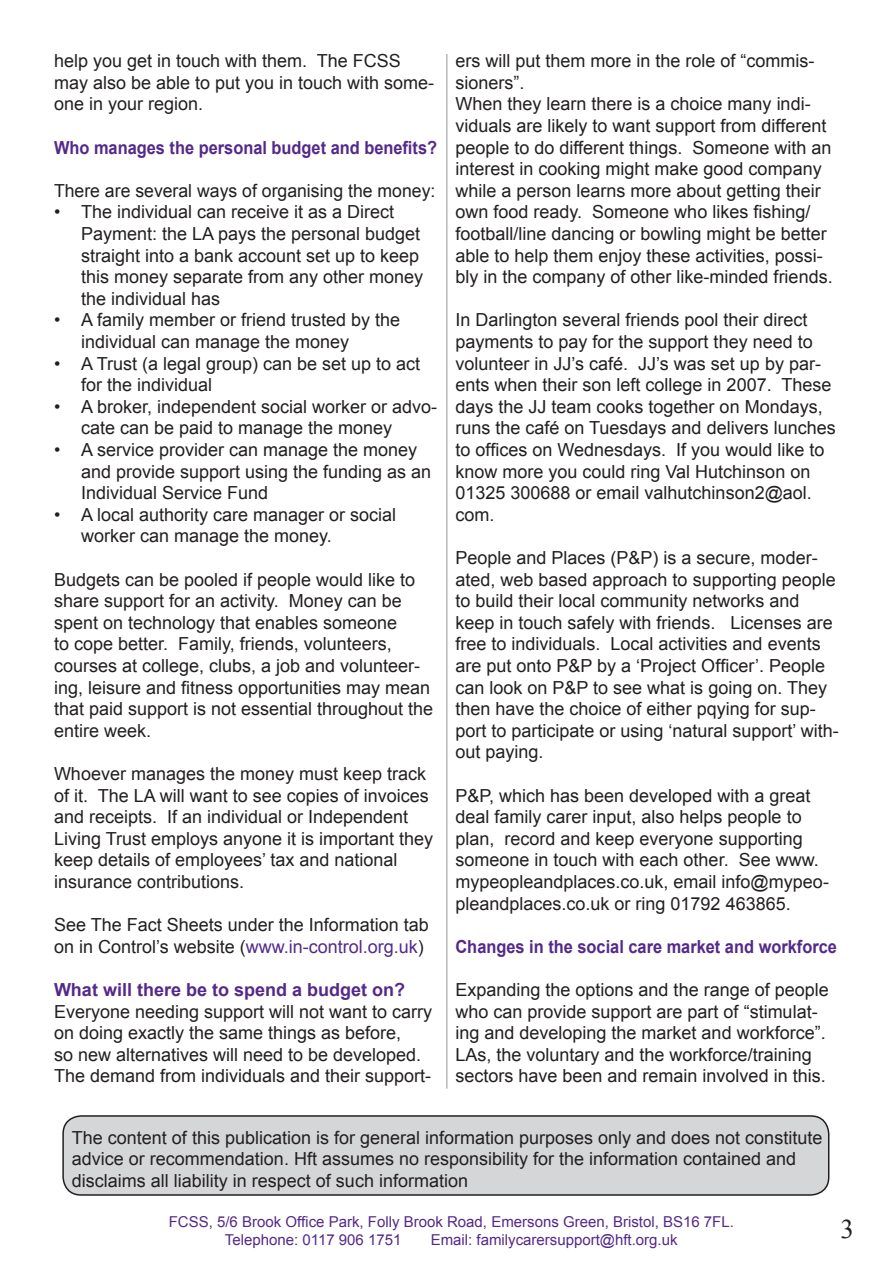
<style>
.page{position:relative;width:893px;height:1263px;background:#fff}
.page>*{position:absolute;margin:0;border:0;box-sizing:border-box;transform-origin:0 0}
.t1{font:27px "Times New Roman";color:#231f20}
.t2{font:18px/21.6px "Arial";color:#231f20}
.t3{font:700 18px "Arial";color:#542989;scale:.91 1}
.t4{font:700 18px "Arial";color:#542989}
.t5{font:15px "Arial";color:#542989}
.s1{color:#542989}
</style>
<div class="page">
<div style="left:63px;top:1116px;width:766px;height:79px;background:#d5d6d8;border-radius:18px"></div>
<div style="left:62px;top:1115px;width:767px;height:81px;border:2px solid #231f20;border-radius:18px"></div>
<hr style="left:446px;top:54px;width:1px;height:1035px;background:#939598">
<p class="t2" style="left:54px;top:50px;width:382px">help you get in touch with them. The FCSS may also be able to put you in touch with some&shy;one in your region.</p>
<p class="t3" style="left:54px;top:135px;width:423px">Who manages the personal budget and benefits?</p>
<p class="t2" style="left:54px;top:180px;width:383px">There are several ways of organising the money:</p>
<p class="t2" style="left:81px;top:201px;width:344px;text-indent:-27px">• The individual can receive it as a Direct Payment: the LA pays the personal budget straight into a bank account set up to keep this money separate from any other money the individual has</p>
<p class="t2" style="left:81px;top:309px;width:321px;text-indent:-27px">• A family member or friend trusted by the individual can manage the money</p>
<p class="t2" style="left:81px;top:353px;width:341px;text-indent:-27px">• A Trust (a legal group) can be set up to act for the individual</p>
<p class="t2" style="left:81px;top:396px;width:358px;text-indent:-27px">• A broker, independent social worker or advo&shy;cate can be paid to manage the money</p>
<p class="t2" style="left:81px;top:439px;width:352px;text-indent:-27px">• A service provider can manage the money and provide support using the funding as an<br>Individual Service Fund</p>
<p class="t2" style="left:81px;top:504px;width:317px;text-indent:-27px">• A local authority care manager or social worker can manage the money.</p>
<p class="t2" style="left:54px;top:569px;width:381px">Budgets can be pooled if people would like to share support for an activity. Money can be spent on technology that enables someone<br>to cope better. Family, friends, volunteers, courses at college, clubs, a job and volunteer&shy;ing, leisure and fitness opportunities may mean that paid support is not essential throughout the entire week.</p>
<p class="t2" style="left:54px;top:763px;width:381px">Whoever manages the money must keep track of it. The LA will want to see copies of invoices and receipts. If an individual or Independent Living Trust employs anyone it is important they keep details of employees’ tax and national insurance contributions.</p>
<p class="t2" style="left:54px;top:914px;width:376px">See The Fact Sheets under the Information tab on in Control’s website (<span class="s1">www.in-control.org.uk</span>)</p>
<p class="t4" style="left:54px;top:978px;width:353px">What will there be to spend a budget on?</p>
<p class="t2" style="left:54px;top:1001px;width:380px">Everyone needing support will not want to carry on doing exactly the same things as before,<br>so new alternatives will need to be developed.<br>The demand from individuals and their support-</p>
<p class="t2" style="left:455px;top:50px;width:361px">ers will put them more in the role of “commis&shy;sioners”.</p>
<p class="t2" style="left:455px;top:93px;width:379px">When they learn there is a choice many indi&shy;viduals are likely to want support from different people to do different things. Someone with an interest in cooking might make good company while a person learns more about getting their own food ready. Someone who likes fishing/ football/line dancing or bowling might be better able to help them enjoy these activities, possi&shy;bly in the company of other like-minded friends.</p>
<p class="t2" style="left:455px;top:309px;width:382px">In Darlington several friends pool their direct payments to pay for the support they need to volunteer in JJ’s café. JJ’s was set up by par&shy;ents when their son left college in 2007. These days the JJ team cooks together on Mondays, runs the café on Tuesdays and delivers lunches to offices on Wednesdays. If you would like to know more you could ring Val Hutchinson on 01325 300688 or email valhutchinson2@aol. com.</p>
<p class="t2" style="left:455px;top:547px;width:385px">People and Places (P&amp;P) is a secure, moder&shy;ated, web based approach to supporting people to build their local community networks and keep in touch safely with friends. Licenses are free to individuals. Local activities and events are put onto P&amp;P by a ‘Project Officer’. People can look on P&amp;P to see what is going on. They then have the choice of either pqying for sup&shy;port to participate or using ‘natural support’ with&shy;out paying.</p>
<p class="t2" style="left:455px;top:785px;width:375px">P&amp;P, which has been developed with a great deal family carer input, also helps people to plan, record and keep everyone supporting someone in touch with each other. See www. mypeopleandplaces.co.uk, email info@mypeo&shy;pleandplaces.co.uk or ring 01792 463865.</p>
<p class="t3" style="left:455px;top:934px;width:421px">Changes in the social care market and workforce</p>
<p class="t2" style="left:455px;top:979px;width:375px">Expanding the options and the range of people who can provide support are part of “stimulat&shy;ing and developing the market and workforce”.<br>LAs, the voluntary and the workforce/training sectors have been and remain involved in this.</p>
<p class="t2" style="left:72px;top:1127px;width:752px">The content of this publication is for general information purposes only and does not constitute advice or recommendation. Hft assumes no responsibility for the information contained and disclaims all liability in respect of such information</p>
<p class="t5" style="left:169px;top:1212px;width:567px">FCSS, 5/6 Brook Office Park, Folly Brook Road, Emersons Green, Bristol, BS16 7FL.</p>
<p class="t5" style="left:225px;top:1230px;width:178px">Telephone: 0117 906 1751</p>
<p class="t5" style="left:431px;top:1230px;width:248px">Email: familycarersupport@hft.org.uk</p>
<p class="t1" style="left:840px;top:1211px;width:15px">3</p>
</div>
